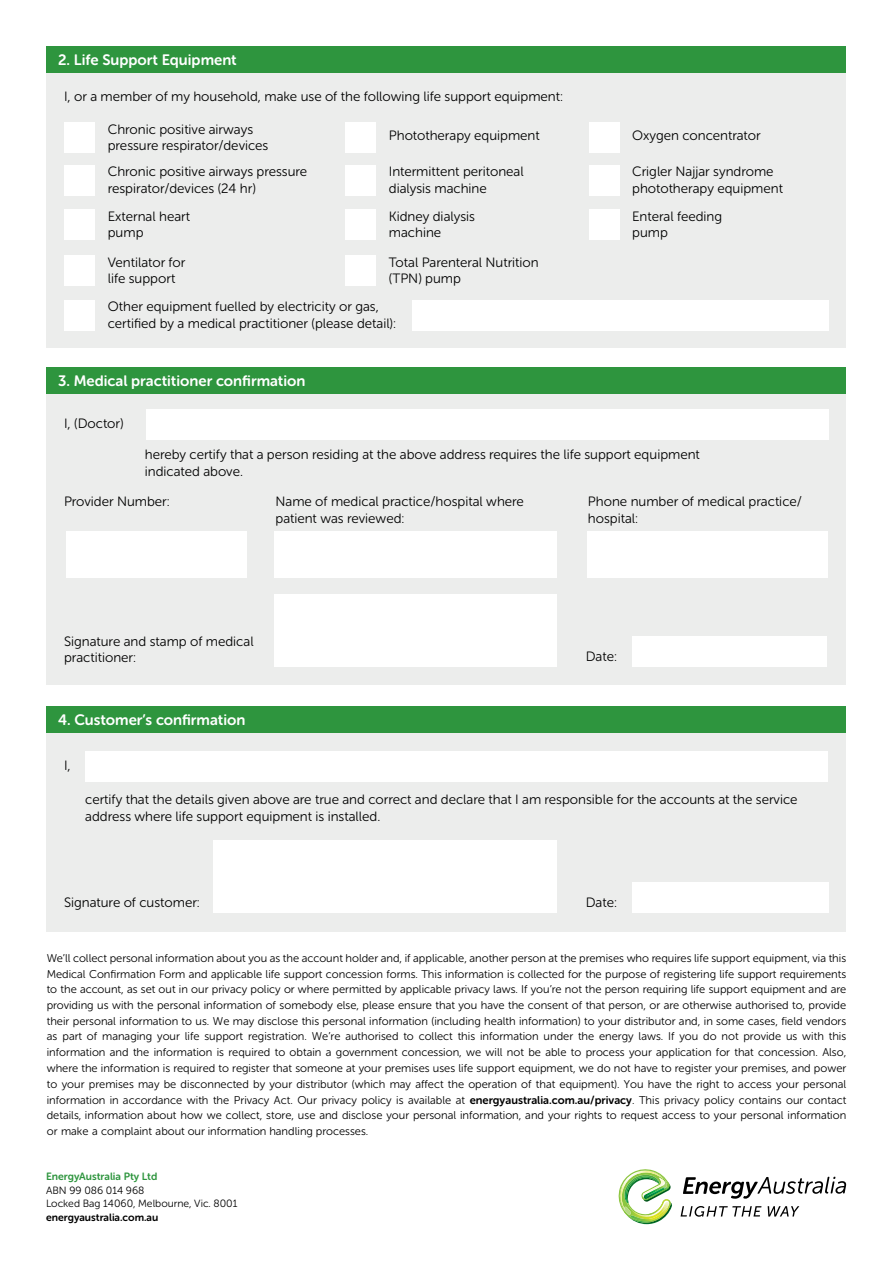
<style>
.page{position:relative;width:893px;height:1263px;background:#fff}
.page>*{position:absolute;margin:0;border:0;box-sizing:border-box;transform-origin:0 0}
.t1{font:15px "Museo Sans Rounded 700";color:#fff}
.t2{font:13.5px/16.5px "Museo Sans Rounded 300";color:#000}
.t3{font:11.25px/15.8px "Museo Sans Rounded 300";color:#000;text-align:justify}
.t4{font:10.5px/13.5px "Museo Sans Rounded 300";color:#000}
.t5{font:10.5px "Museo Sans Rounded 700";color:#000}
.t6{font:10.5px "Museo Sans Rounded 700";color:#2e953e}
.s1{font-family:"Museo Sans Rounded 700"}
</style>
<div class="page">
<div style="left:47px;top:47px;width:799px;height:301px;background:#ecedec"></div>
<svg style="left:618px;top:1169px;width:54px;height:55px"></svg>
<svg style="left:681px;top:1206px;width:80px;height:11px"></svg>
<svg style="left:768px;top:1206px;width:31px;height:10px"></svg>
<svg style="left:683px;top:1177px;width:163px;height:22px"></svg>
<div style="left:64px;top:209px;width:31px;height:31px;background:#fff"></div>
<div style="left:345px;top:209px;width:31px;height:31px;background:#fff"></div>
<div style="left:589px;top:209px;width:30px;height:31px;background:#fff"></div>
<div style="left:64px;top:255px;width:31px;height:31px;background:#fff"></div>
<div style="left:345px;top:255px;width:31px;height:31px;background:#fff"></div>
<div style="left:64px;top:300px;width:31px;height:31px;background:#fff"></div>
<div style="left:412px;top:300px;width:417px;height:31px;background:#fff"></div>
<div style="left:47px;top:368px;width:799px;height:317px;background:#ecedec"></div>
<div style="left:47px;top:368px;width:799px;height:26px;background:#2e953e"></div>
<div style="left:146px;top:409px;width:683px;height:31px;background:#fff"></div>
<div style="left:275px;top:595px;width:282px;height:72px;background:#fff"></div>
<div style="left:47px;top:707px;width:799px;height:224px;background:#ecedec"></div>
<div style="left:47px;top:707px;width:799px;height:26px;background:#2e953e"></div>
<div style="left:85px;top:751px;width:743px;height:31px;background:#fff"></div>
<div style="left:47px;top:47px;width:799px;height:26px;background:#2e953e"></div>
<div style="left:64px;top:122px;width:31px;height:31px;background:#fff"></div>
<div style="left:345px;top:122px;width:31px;height:31px;background:#fff"></div>
<div style="left:589px;top:122px;width:30px;height:31px;background:#fff"></div>
<div style="left:64px;top:165px;width:31px;height:31px;background:#fff"></div>
<div style="left:345px;top:165px;width:31px;height:31px;background:#fff"></div>
<div style="left:589px;top:165px;width:30px;height:31px;background:#fff"></div>
<div style="left:632px;top:636px;width:195px;height:31px;background:#fff"></div>
<div style="left:632px;top:882px;width:197px;height:31px;background:#fff"></div>
<div style="left:66px;top:532px;width:181px;height:46px;background:#fff"></div>
<div style="left:588px;top:532px;width:240px;height:46px;background:#fff"></div>
<div style="left:275px;top:532px;width:282px;height:46px;background:#fff"></div>
<div style="left:213px;top:841px;width:344px;height:72px;background:#fff"></div>
<h1 class="t1" style="left:58px;top:52px;width:180px">2. Life Support Equipment</h1>
<p class="t2" style="left:64px;top:89px;width:500px">I, or a member of my household, make use of the following life support equipment:</p>
<p class="t2" style="left:108px;top:121px;width:162px">Chronic positive airways pressure respirator/devices</p>
<p class="t2" style="left:389px;top:128px;width:152px">Phototherapy equipment</p>
<p class="t2" style="left:632px;top:128px;width:130px">Oxygen concentrator</p>
<p class="t2" style="left:108px;top:164px;width:201px">Chronic positive airways pressure respirator/devices (24 hr)</p>
<p class="t2" style="left:389px;top:164px;width:136px">Intermittent peritoneal dialysis machine</p>
<p class="t2" style="left:632px;top:164px;width:152px">Crigler Najjar syndrome phototherapy equipment</p>
<p class="t2" style="left:108px;top:208px;width:84px">External heart pump</p>
<p class="t2" style="left:389px;top:208px;width:88px">Kidney dialysis machine</p>
<p class="t2" style="left:632px;top:208px;width:91px">Enteral feeding pump</p>
<p class="t2" style="left:108px;top:254px;width:79px">Ventilator for life support</p>
<p class="t2" style="left:389px;top:254px;width:151px">Total Parenteral Nutrition (TPN) pump</p>
<p class="t2" style="left:108px;top:299px;width:290px">Other equipment fuelled by electricity or gas, certified by a medical practitioner (please detail):</p>
<h1 class="t1" style="left:58px;top:373px;width:249px">3. Medical practitioner confirmation</h1>
<p class="t2" style="left:64px;top:416px;width:61px">I, (Doctor)</p>
<p class="t2" style="left:145px;top:447px;width:557px">hereby certify that a person residing at the above address requires the life support equipment indicated above.</p>
<p class="t2" style="left:64px;top:494px;width:107px">Provider Number:</p>
<p class="t2" style="left:276px;top:494px;width:250px">Name of medical practice/hospital where patient was reviewed:</p>
<p class="t2" style="left:588px;top:494px;width:216px">Phone number of medical practice/ hospital:</p>
<p class="t2" style="left:64px;top:633px;width:191px">Signature and stamp of medical practitioner:</p>
<p class="t2" style="left:586px;top:648px;width:33px">Date:</p>
<h1 class="t1" style="left:58px;top:712px;width:189px">4. Customer’s confirmation</h1>
<p class="t2" style="left:64px;top:757px;width:8px">I,</p>
<p class="t2" style="left:85px;top:791px;width:714px">certify that the details given above are true and correct and declare that I am responsible for the accounts at the service address where life support equipment is installed.</p>
<p class="t2" style="left:64px;top:895px;width:137px">Signature of customer:</p>
<p class="t2" style="left:586px;top:895px;width:33px">Date:</p>
<p class="t3" style="left:47px;top:950px;width:801px">We’ll collect personal information about you as the account holder and, if applicable, another person at the premises who requires life support equipment, via this Medical Confirmation Form and applicable life support concession forms. This information is collected for the purpose of registering life support requirements to the account, as set out in our privacy policy or where permitted by applicable privacy laws. If you’re not the person requiring life support equipment and are providing us with the personal information of somebody else, please ensure that you have the consent of that person, or are otherwise authorised to, provide their personal information to us. We may disclose this personal information (including health information) to your distributor and, in some cases, field vendors as part of managing your life support registration. We’re authorised to collect this information under the energy laws. If you do not provide us with this information and the information is required to obtain a government concession, we will not be able to process your application for that concession. Also, where the information is required to register that someone at your premises uses life support equipment, we do not have to register your premises, and power to your premises may be disconnected by your distributor (which may affect the operation of that equipment). You have the right to access your personal information in accordance with the Privacy Act. Our privacy policy is available at <span class="s1">energyaustralia.com.au/privacy</span>. This privacy policy contains our contact details, information about how we collect, store, use and disclose your personal information, and your rights to request access to your personal information or make a complaint about our information handling processes.</p>
<p class="t6" style="left:46px;top:1170px;width:113px">EnergyAustralia Pty Ltd</p>
<p class="t4" style="left:46px;top:1183px;width:193px">ABN 99 086 014 968<br>Locked Bag 14060, Melbourne, Vic. 8001</p>
<p class="t5" style="left:46px;top:1211px;width:114px">energyaustralia.com.au</p>
</div>
